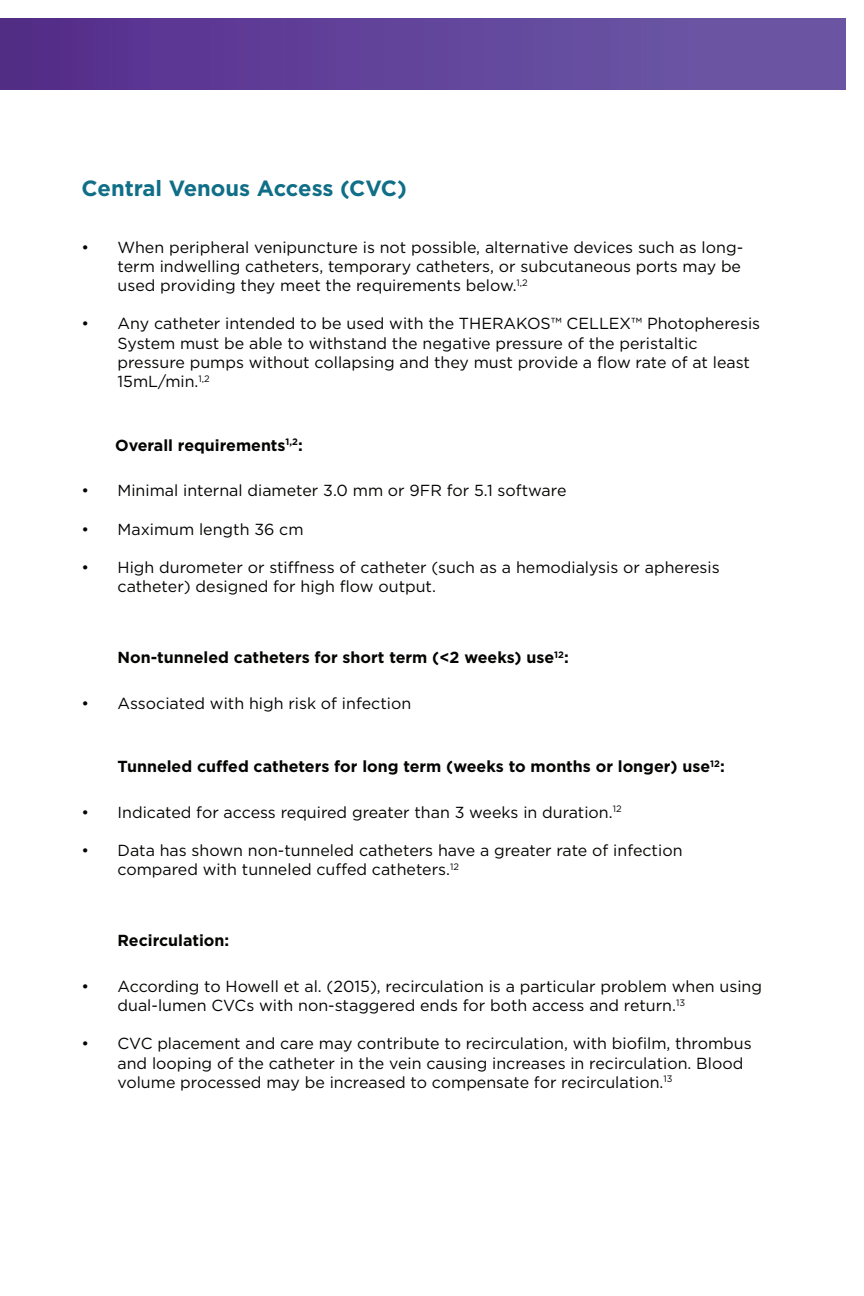
<style>
.page{position:relative;width:864px;height:1296px;background:#fff}
.page>*{position:absolute;margin:0;border:0;box-sizing:border-box;transform-origin:0 0}
.t1{font:700 22px "Gotham";letter-spacing:-.005em;color:#106e87}
.t2{font:16px/19.2px "Gotham";color:#040503}
.t3{font:700 16px "Gotham";color:#040503}
</style>
<div class="page">
<img style="left:0;top:18px;width:845px;height:72px">
<h1 class="t1" style="left:82px;top:174px;width:327px">Central Venous Access (CVC)</h1>
<p class="t2" style="left:118px;top:237px;width:627px;text-indent:-36px">• When peripheral venipuncture is not possible, alternative devices such as long&shy;term indwelling catheters, temporary catheters, or subcutaneous ports may be used providing they meet the requirements below.<sup>1,2</sup></p>
<p class="t2" style="left:118px;top:314px;width:644px;text-indent:-36px">• Any catheter intended to be used with the THERAKOS™ CELLEX™ Photopheresis System must be able to withstand the negative pressure of the peristaltic pressure pumps without collapsing and they must provide a flow rate of at least 15mL/min.<sup>1,2</sup></p>
<p class="t3" style="left:115px;top:434px;width:189px">Overall requirements<sup>1,2</sup>:</p>
<p class="t2" style="left:82px;top:481px;width:486px">• Minimal internal diameter 3.0 mm or 9FR for 5.1 software</p>
<p class="t2" style="left:82px;top:519px;width:224px">• Maximum length 36 cm</p>
<p class="t2" style="left:118px;top:557px;width:604px;text-indent:-36px">• High durometer or stiffness of catheter (such as a hemodialysis or apheresis catheter) designed for high flow output.</p>
<p class="t3" style="left:118px;top:647px;width:453px">Non-tunneled catheters for short term (&lt;2 weeks) use<sup>12</sup>:</p>
<p class="t2" style="left:82px;top:693px;width:331px">• Associated with high risk of infection</p>
<p class="t3" style="left:118px;top:756px;width:609px">Tunneled cuffed catheters for long term (weeks to months or longer) use<sup>12</sup>:</p>
<p class="t2" style="left:82px;top:802px;width:542px">• Indicated for access required greater than 3 weeks in duration.<sup>12</sup></p>
<p class="t2" style="left:118px;top:841px;width:566px;text-indent:-36px">• Data has shown non-tunneled catheters have a greater rate of infection compared with tunneled cuffed catheters.<sup>12</sup></p>
<p class="t3" style="left:118px;top:930px;width:113px">Recirculation:</p>
<p class="t2" style="left:118px;top:976px;width:646px;text-indent:-36px">• According to Howell et al. (2015), recirculation is a particular problem when using dual-lumen CVCs with non-staggered ends for both access and return.<sup>13</sup></p>
<p class="t2" style="left:118px;top:1034px;width:636px;text-indent:-36px">• CVC placement and care may contribute to recirculation, with biofilm, thrombus and looping of the catheter in the vein causing increases in recirculation. Blood volume processed may be increased to compensate for recirculation.<sup>13</sup></p>
</div>
